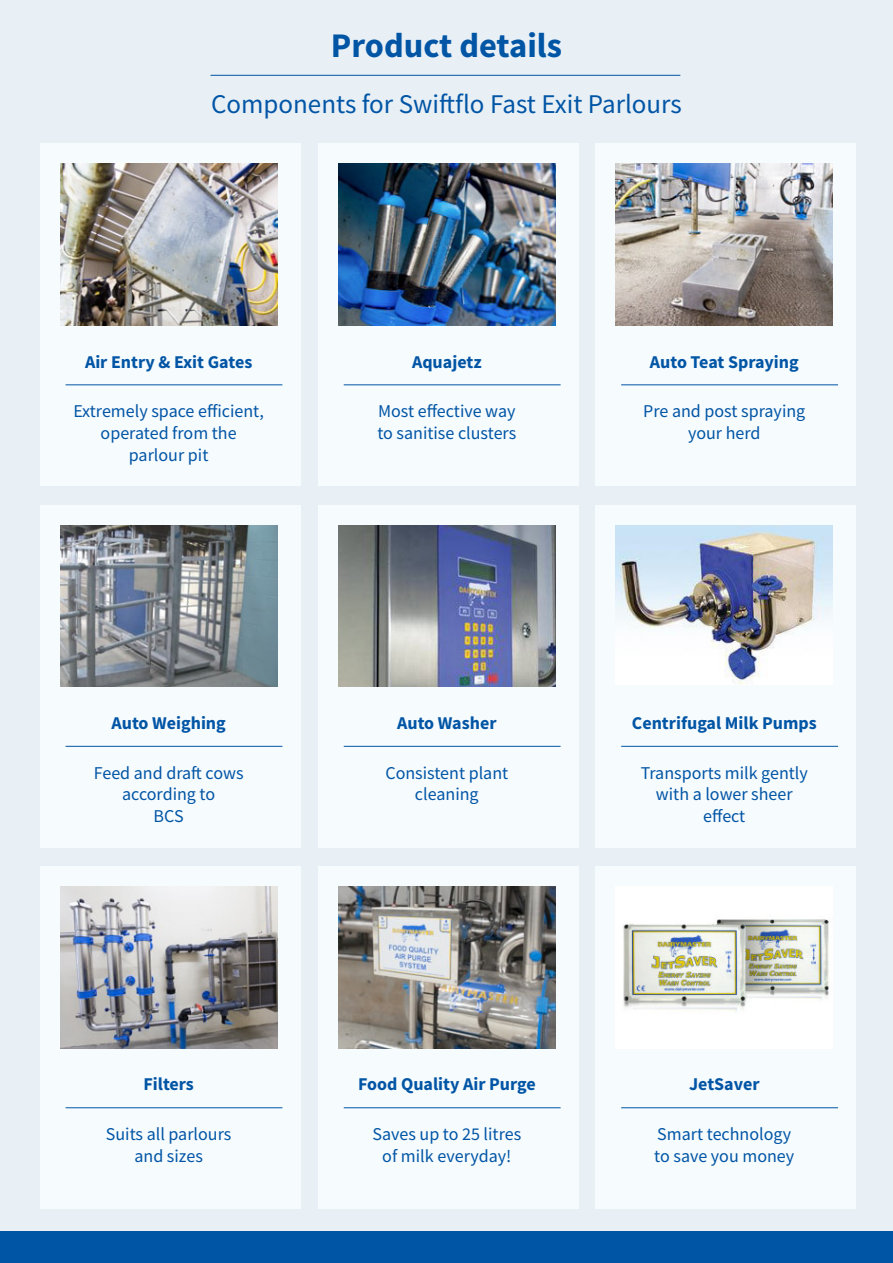
<style>
.page{position:relative;width:893px;height:1263px;background:#e8f0f6}
.page>*{position:absolute;margin:0;border:0;box-sizing:border-box;transform-origin:0 0}
.t1{font:700 34.5px "Source Sans Pro";color:#0155a5}
.t2{font:27px "Source Sans Pro";color:#0155a5}
.t3{font:18px/21.6px "Source Sans Pro";color:#0155a5;text-align:center}
.t4{font:700 18px "Source Sans Pro";color:#0155a5}
</style>
<div class="page">
<div style="left:40px;top:144px;width:260px;height:342px;background:#f6fbfe"></div>
<div style="left:40px;top:505px;width:260px;height:342px;background:#f6fbfe"></div>
<div style="left:40px;top:866px;width:260px;height:343px;background:#f6fbfe"></div>
<div style="left:318px;top:144px;width:261px;height:342px;background:#f6fbfe"></div>
<div style="left:318px;top:505px;width:261px;height:342px;background:#f6fbfe"></div>
<div style="left:318px;top:866px;width:261px;height:343px;background:#f6fbfe"></div>
<div style="left:595px;top:144px;width:261px;height:342px;background:#f6fbfe"></div>
<div style="left:595px;top:505px;width:261px;height:342px;background:#f6fbfe"></div>
<div style="left:595px;top:866px;width:261px;height:343px;background:#f6fbfe"></div>
<img style="left:60px;top:164px;width:217px;height:161px">
<img style="left:60px;top:525px;width:217px;height:162px">
<img style="left:60px;top:887px;width:217px;height:161px">
<img style="left:338px;top:164px;width:217px;height:161px">
<img style="left:338px;top:525px;width:217px;height:162px">
<img style="left:338px;top:887px;width:217px;height:161px">
<img style="left:616px;top:164px;width:217px;height:161px">
<img style="left:616px;top:525px;width:217px;height:159px">
<img style="left:623px;top:919px;width:206px;height:93px">
<hr style="left:66px;top:384px;width:216px;height:1px;background:#0155a5">
<hr style="left:66px;top:746px;width:216px;height:1px;background:#0155a5">
<hr style="left:66px;top:1107px;width:216px;height:1px;background:#0155a5">
<hr style="left:344px;top:384px;width:217px;height:1px;background:#0155a5">
<hr style="left:210px;top:75px;width:470px;height:1px;background:#0155a5">
<hr style="left:344px;top:746px;width:217px;height:1px;background:#0155a5">
<hr style="left:344px;top:1107px;width:217px;height:1px;background:#0155a5">
<hr style="left:621px;top:384px;width:217px;height:1px;background:#0155a5">
<hr style="left:621px;top:746px;width:217px;height:1px;background:#0155a5">
<hr style="left:621px;top:1107px;width:217px;height:1px;background:#0155a5">
<div style="left:0;top:1231px;width:893px;height:32px;background:#0155a5"></div>
<p class="t1" style="left:331px;top:22px;width:233px">Product details</p>
<p class="t2" style="left:211px;top:87px;width:472px">Components for Swiftflo Fast Exit Parlours</p>
<p class="t4" style="left:85px;top:349px;width:169px">Air Entry &amp; Exit Gates</p>
<p class="t4" style="left:412px;top:349px;width:71px">Aquajetz</p>
<p class="t4" style="left:650px;top:349px;width:150px">Auto Teat Spraying</p>
<p class="t3" style="left:73px;top:400px;width:192px">Extremely space efficient,</p>
<p class="t3" style="left:101px;top:422px;width:138px">operated from the parlour pit</p>
<p class="t3" style="left:377px;top:400px;width:140px;text-align:left">Most effective way to sanitise clusters</p>
<p class="t3" style="left:643px;top:400px;width:164px">Pre and post spraying your herd</p>
<p class="t4" style="left:111px;top:711px;width:116px">Auto Weighing</p>
<p class="t4" style="left:397px;top:711px;width:101px">Auto Washer</p>
<p class="t4" style="left:632px;top:711px;width:186px">Centrifugal Milk Pumps</p>
<p class="t3" style="left:94px;top:762px;width:151px">Feed and draft cows according to<br>BCS</p>
<p class="t3" style="left:385px;top:762px;width:124px">Consistent plant cleaning</p>
<p class="t3" style="left:641px;top:762px;width:169px">Transports milk gently with a lower sheer effect</p>
<p class="t4" style="left:143px;top:1072px;width:52px">Filters</p>
<p class="t3" style="left:106px;top:1123px;width:127px">Suits all parlours and sizes</p>
<p class="t4" style="left:358px;top:1072px;width:179px">Food Quality Air Purge</p>
<p class="t3" style="left:372px;top:1123px;width:150px">Saves up to 25 litres of milk everyday!</p>
<p class="t4" style="left:689px;top:1072px;width:72px">JetSaver</p>
<p class="t3" style="left:654px;top:1123px;width:142px;text-align:left">Smart technology to save you money</p>
</div>
